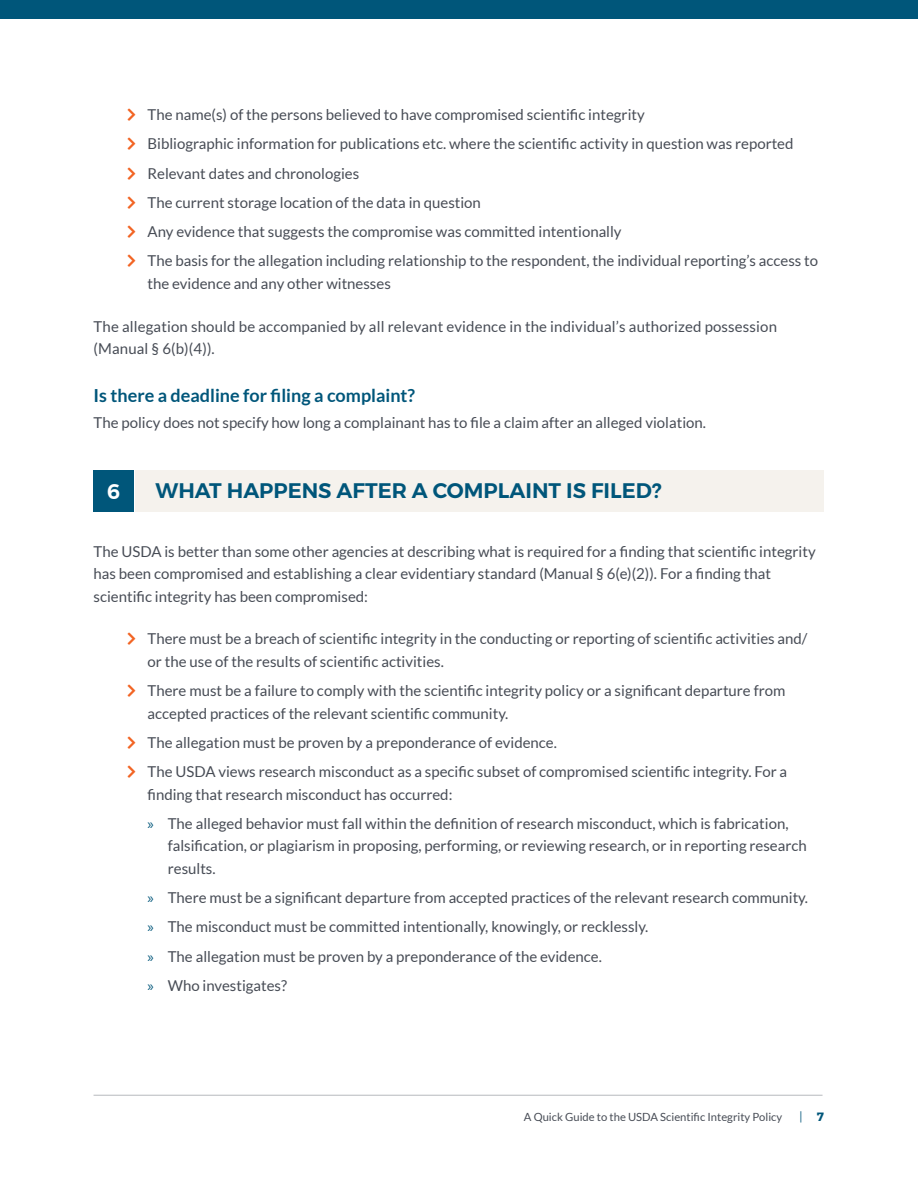
<style>
.page{position:relative;width:918px;height:1188px;background:#fff}
.page>*{position:absolute;margin:0;border:0;box-sizing:border-box;transform-origin:0 0}
.t1{font:600 21px "Montserrat";color:#00567a}
.t2{font:600 21px "Montserrat";color:#fff}
.t3{font:700 18px "Lato";color:#00567a}
.t4{font:15px/29.2px "Lato";color:#474c55}
.t5{font:300 12px "Montserrat";color:#00567a}
.t6{font:11.25px "Lato";color:#474c55}
.s1{font-family:"Myriad Pro";color:#00567a}
.s2{font-weight:700}
</style>
<div class="page">
<hr style="left:94px;top:1095px;width:729px;height:1px;background:#b7b9be">
<div style="left:0;top:0;width:918px;height:19px;background:#00567a"></div>
<div style="left:135px;top:470px;width:689px;height:42px;background:#f5f2ed"></div>
<div style="left:94px;top:470px;width:40px;height:42px;background:#00567a"></div>
<p class="t4" style="left:148px;top:100px;width:672px">The name(s) of the persons believed to have compromised scientific integrity<br>Bibliographic information for publications etc. where the scientific activity in question was reported Relevant dates and chronologies<br>The current storage location of the data in question<br>Any evidence that suggests the compromise was committed intentionally<br>The basis for the allegation including relationship to the respondent, the individual reporting’s access to</p>
<p class="t4" style="left:148px;top:269px;width:245px">the evidence and any other witnesses</p>
<p class="t4" style="left:94px;top:315px;width:685px;line-height:22.5px">The allegation should be accompanied by all relevant evidence in the individual’s authorized possession (Manual § 6(b)(4)).</p>
<p class="t3" style="left:94px;top:385px;width:323px">Is there a deadline for filing a complaint?</p>
<p class="t4" style="left:94px;top:408px;width:614px">The policy does not specify how long a complainant has to file a claim after an alleged violation.</p>
<h1 class="t2" style="left:107px;top:474px;width:15px">6</h1>
<h1 class="t1" style="left:155px;top:474px;width:508px">WHAT HAPPENS AFTER A COMPLAINT IS FILED?</h1>
<p class="t4" style="left:94px;top:540px;width:724px;line-height:22.5px">The USDA is better than some other agencies at describing what is required for a finding that scientific integrity has been compromised and establishing a clear evidentiary standard (Manual § 6(e)(2)). For a finding that scientific integrity has been compromised:</p>
<p class="t4" style="left:148px;top:628px;width:661px;line-height:22.5px">There must be a breach of scientific integrity in the conducting or reporting of scientific activities and/ or the use of the results of scientific activities.</p>
<p class="t4" style="left:148px;top:679px;width:639px;line-height:22.5px">There must be a failure to comply with the scientific integrity policy or a significant departure from accepted practices of the relevant scientific community.</p>
<p class="t4" style="left:148px;top:728px;width:641px">The allegation must be proven by a preponderance of evidence.<br>The USDA views research misconduct as a specific subset of compromised scientific integrity. For a</p>
<p class="t4" style="left:148px;top:779px;width:642px">finding that research misconduct has occurred:<br><span class="s1">»</span> The alleged behavior must fall within the definition of research misconduct, which is fabrication,</p>
<p class="t4" style="left:168px;top:835px;width:641px;line-height:22.5px">falsification, or plagiarism in proposing, performing, or reviewing research, or in reporting research results.</p>
<p class="t4" style="left:148px;top:883px;width:662px"><span class="s1">»</span> There must be a significant departure from accepted practices of the relevant research community. <span class="s1">»</span> The misconduct must be committed intentionally, knowingly, or recklessly.<br><span class="s1">»</span> The allegation must be proven by a preponderance of the evidence.<br><span class="s1">»</span> Who investigates?</p>
<p class="t6" style="left:524px;top:1111px;width:260px">A Quick Guide to the USDA Scientific Integrity Policy</p>
<p class="t5" style="left:800px;top:1110px;width:26px">| <span class="s2">7</span></p>
</div>
